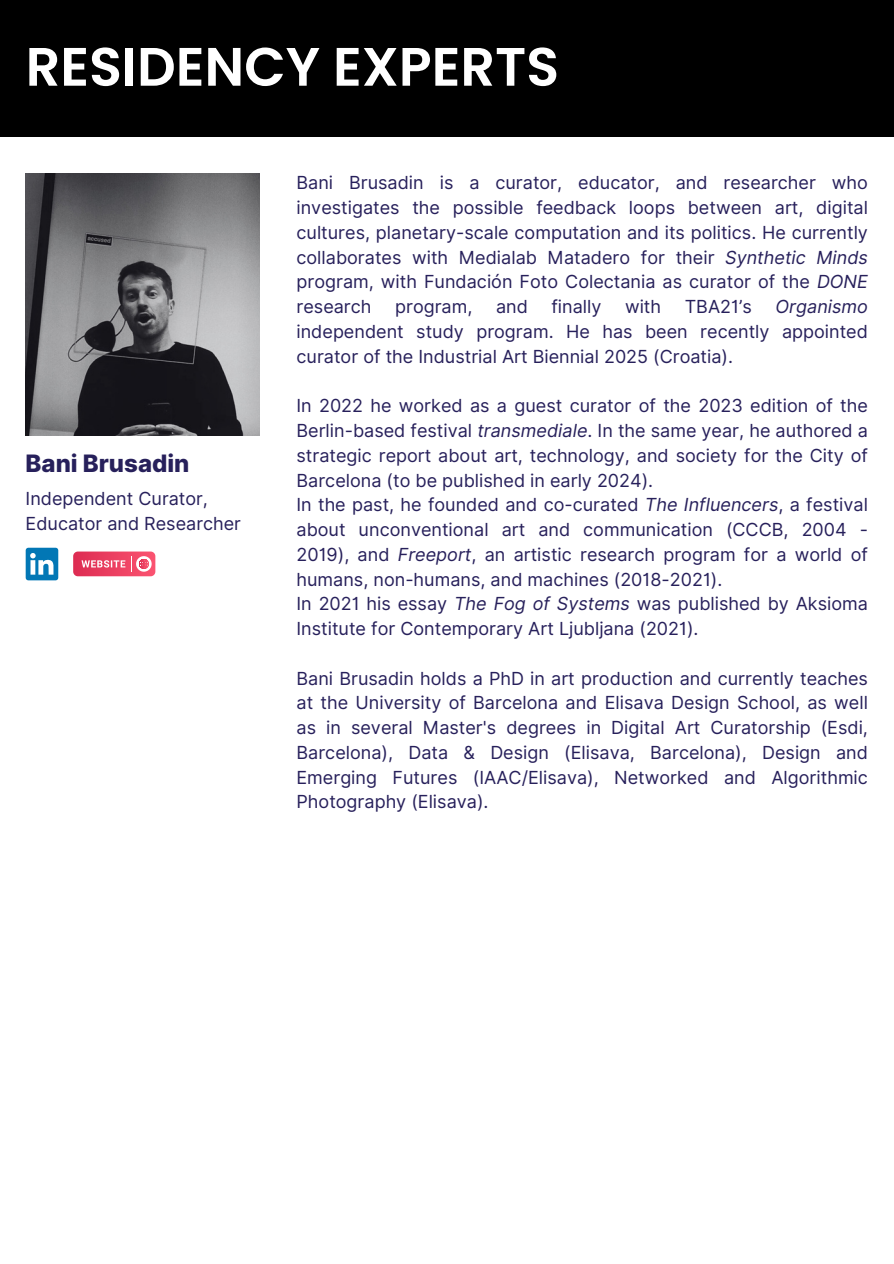
<style>
.page{position:relative;width:894px;height:1264px;background:#fff}
.page>*{position:absolute;margin:0;border:0;box-sizing:border-box;transform-origin:0 0}
.t1{font:600 54px "Poppins";color:#fff}
.t2{font:800 24px "Inter";color:#27205b}
.t3{font:18px/24.8px "Inter";color:#27205b}
.t4{font:italic 18px "Inter";color:#27205b}
.s1{font-style:italic}
</style>
<div class="page">
<img style="left:26px;top:173px;width:234px;height:262px">
<svg style="left:26px;top:547px;width:32px;height:33px"></svg>
<div style="left:0;top:0;width:893px;height:136px;background:#000"></div>
<svg style="left:73px;top:551px;width:82px;height:25px;background:#ee5e7a"></svg>
<h1 class="t1" style="left:26px;top:29px;width:535px">RESIDENCY EXPERTS</h1>
<h2 class="t2" style="left:26px;top:449px;width:165px">Bani Brusadin</h2>
<p class="t3" style="left:26px;top:486px;width:217px">Independent Curator,<br>Educator and Researcher</p>
<p class="t3" style="left:296px;top:170px;width:573px;text-align:justify">Bani Brusadin is a curator, educator, and researcher who investigates the possible feedback loops between art, digital cultures, planetary-scale computation and its politics. He currently collaborates with Medialab Matadero for their <span class="s1">Synthetic Minds </span>program, with Fundación Foto Colectania as curator of the <span class="s1">DONE </span>research</p>
<p class="t3" style="left:395px;top:294px;width:79px">program,</p>
<p class="t3" style="left:496px;top:294px;width:33px">and</p>
<p class="t3" style="left:551px;top:294px;width:51px">finally</p>
<p class="t3" style="left:625px;top:294px;width:38px">with</p>
<p class="t3" style="left:684px;top:294px;width:69px">TBA21’s</p>
<p class="t4" style="left:775px;top:296px;width:94px">Organismo</p>
<p class="t3" style="left:296px;top:319px;width:572px">independent study program. He has been recently appointed curator of the Industrial Art Biennial 2025 (Croatia).</p>
<p class="t3" style="left:296px;top:393px;width:573px">In 2022 he worked as a guest curator of the 2023 edition of the Berlin-based festival <span class="s1">transmediale</span>. In the same year, he authored a strategic report about art, technology, and society for the City of Barcelona (to be published in early 2024).<br>In the past, he founded and co-curated <span class="s1">The Influencers</span>, a festival about unconventional art and communication (CCCB, 2004 - 2019), and <span class="s1">Freeport</span>, an artistic research program for a world of humans, non-humans, and machines (2018-2021).<br>In 2021 his essay <span class="s1">The Fog of Systems</span> was published by Aksioma Institute for Contemporary Art Ljubljana (2021).</p>
<p class="t3" style="left:296px;top:665px;width:572px;text-align:justify">Bani Brusadin holds a PhD in art production and currently teaches at the University of Barcelona and Elisava Design School, as well as in several Master's degrees in Digital Art Curatorship (Esdi, Barcelona), Data &amp; Design (Elisava, Barcelona), Design and Emerging Futures (IAAC/Elisava), Networked and Algorithmic Photography (Elisava).</p>
</div>
